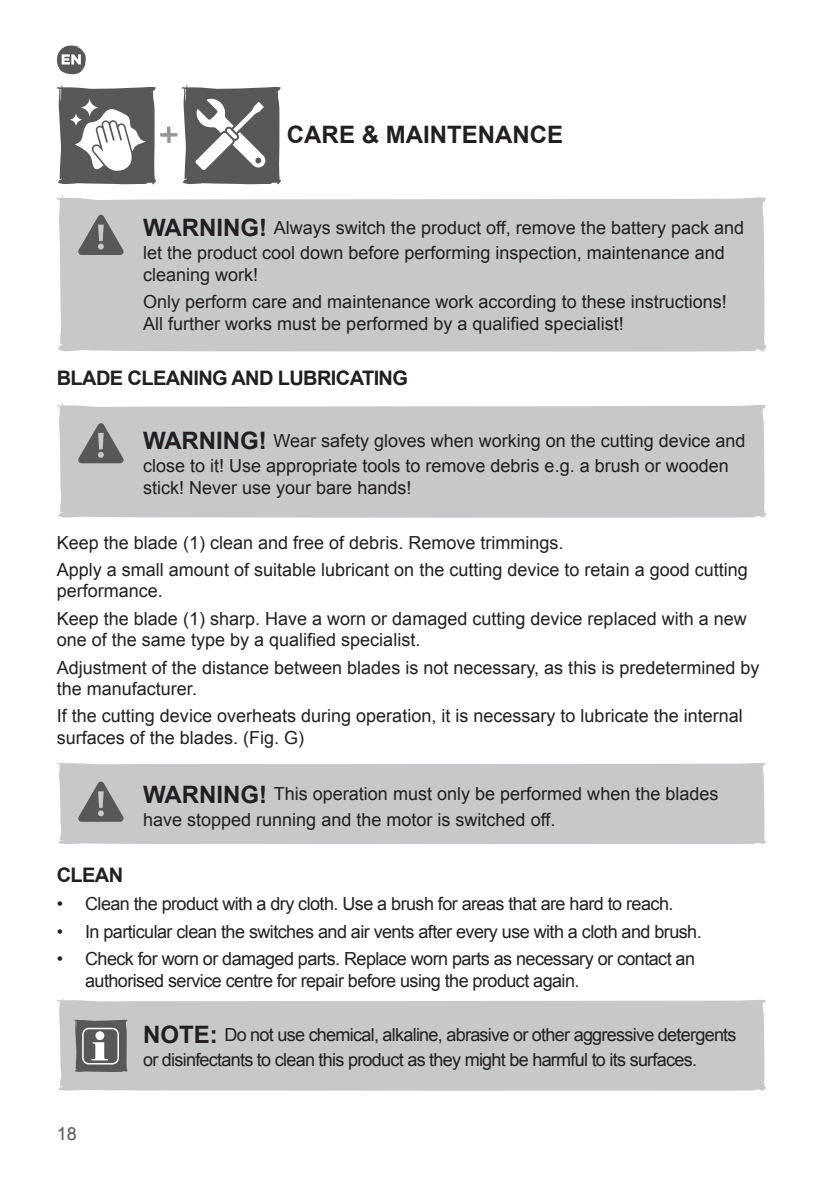
<style>
.page{position:relative;width:823px;height:1191px;background:#fff}
.page>*{position:absolute;margin:0;border:0;box-sizing:border-box;transform-origin:0 0}
.t1{font:700 24px "Arial";color:#231f20}
.t2{font:700 20px "Arial";letter-spacing:-.03em;color:#221f1f}
.t3{font:18px/27.2px "Arial";color:#231f20}
.t4{font:18px/21.6px "Arial";letter-spacing:-.03em;color:#221f1f}
.t5{font:18px/25.8px "Arial";letter-spacing:-.04em;color:#231f20}
.t6{font:18px "Arial";color:#57585a}
.s1{font-weight:700;font-size:24px}
</style>
<div class="page">
<svg style="left:57px;top:45px;width:29px;height:29px"></svg>
<svg style="left:56px;top:85px;width:225px;height:100px"></svg>
<div style="left:57px;top:195px;width:709px;height:157px;background:#c7c8ca"></div>
<svg style="left:77px;top:214px;width:47px;height:41px;background:#8e8f91"></svg>
<div style="left:57px;top:403px;width:709px;height:115px;background:#c7c8ca"></div>
<svg style="left:77px;top:422px;width:47px;height:41px;background:#8f9092"></svg>
<div style="left:57px;top:762px;width:709px;height:82px;background:#c7c8ca"></div>
<svg style="left:77px;top:781px;width:47px;height:40px;background:#8f9092"></svg>
<div style="left:57px;top:998px;width:709px;height:93px;background:#c7c8ca"></div>
<svg style="left:74px;top:1018px;width:54px;height:54px;background:#7b7c7e"></svg>
<h1 class="t1" style="left:287px;top:119px;width:277px">CARE &amp; MAINTENANCE</h1>
<p class="t3" style="left:143px;top:215px;width:602px;line-height:25.8px"><span class="s1">WARNING!</span> Always switch the product off, remove the battery pack and let the product cool down before performing inspection, maintenance and</p>
<p class="t3" style="left:143px;top:261px;width:585px">cleaning work!<br>Only perform care and maintenance work according to these instructions!</p>
<p class="t3" style="left:143px;top:310px;width:482px">All further works must be performed by a qualified specialist!</p>
<p class="t2" style="left:57px;top:365px;width:352px">BLADE CLEANING AND LUBRICATING</p>
<p class="t3" style="left:143px;top:427px;width:603px;line-height:25.8px"><span class="s1">WARNING!</span> Wear safety gloves when working on the cutting device and close to it! Use appropriate tools to remove debris e.g. a brush or wooden</p>
<p class="t3" style="left:143px;top:474px;width:270px">stick! Never use your bare hands!</p>
<p class="t3" style="left:57px;top:529px;width:692px">Keep the blade (1) clean and free of debris. Remove trimmings.<br>Apply a small amount of suitable lubricant on the cutting device to retain a good cutting</p>
<p class="t3" style="left:57px;top:577px;width:691px">performance.<br>Keep the blade (1) sharp. Have a worn or damaged cutting device replaced with a new</p>
<p class="t3" style="left:57px;top:626px;width:704px">one of the same type by a qualified specialist.<br>Adjustment of the distance between blades is not necessary, as this is predetermined by</p>
<p class="t3" style="left:57px;top:675px;width:687px">the manufacturer.<br>If the cutting device overheats during operation, it is necessary to lubricate the internal</p>
<p class="t3" style="left:57px;top:724px;width:249px">surfaces of the blades. (Fig. G)</p>
<p class="t3" style="left:143px;top:781px;width:576px;line-height:25.8px"><span class="s1">WARNING!</span> This operation must only be performed when the blades have stopped running and the motor is switched off.</p>
<p class="t2" style="left:57px;top:862px;width:68px">CLEAN</p>
<p class="t4" style="left:57px;top:893px;width:618px">• Clean the product with a dry cloth. Use a brush for areas that are hard to reach.</p>
<p class="t4" style="left:57px;top:920px;width:646px">• In particular clean the switches and air vents after every use with a cloth and brush.</p>
<p class="t4" style="left:85px;top:948px;width:611px;text-indent:-28px">• Check for worn or damaged parts. Replace worn parts as necessary or contact an authorised service centre for repair before using the product again.</p>
<p class="t5" style="left:143px;top:1021px;width:594px"><span class="s1">NOTE:</span> Do not use chemical, alkaline, abrasive or other aggressive detergents or disinfectants to clean this product as they might be harmful to its surfaces.</p>
<p class="t6" style="left:57px;top:1122px;width:22px">18</p>
</div>
